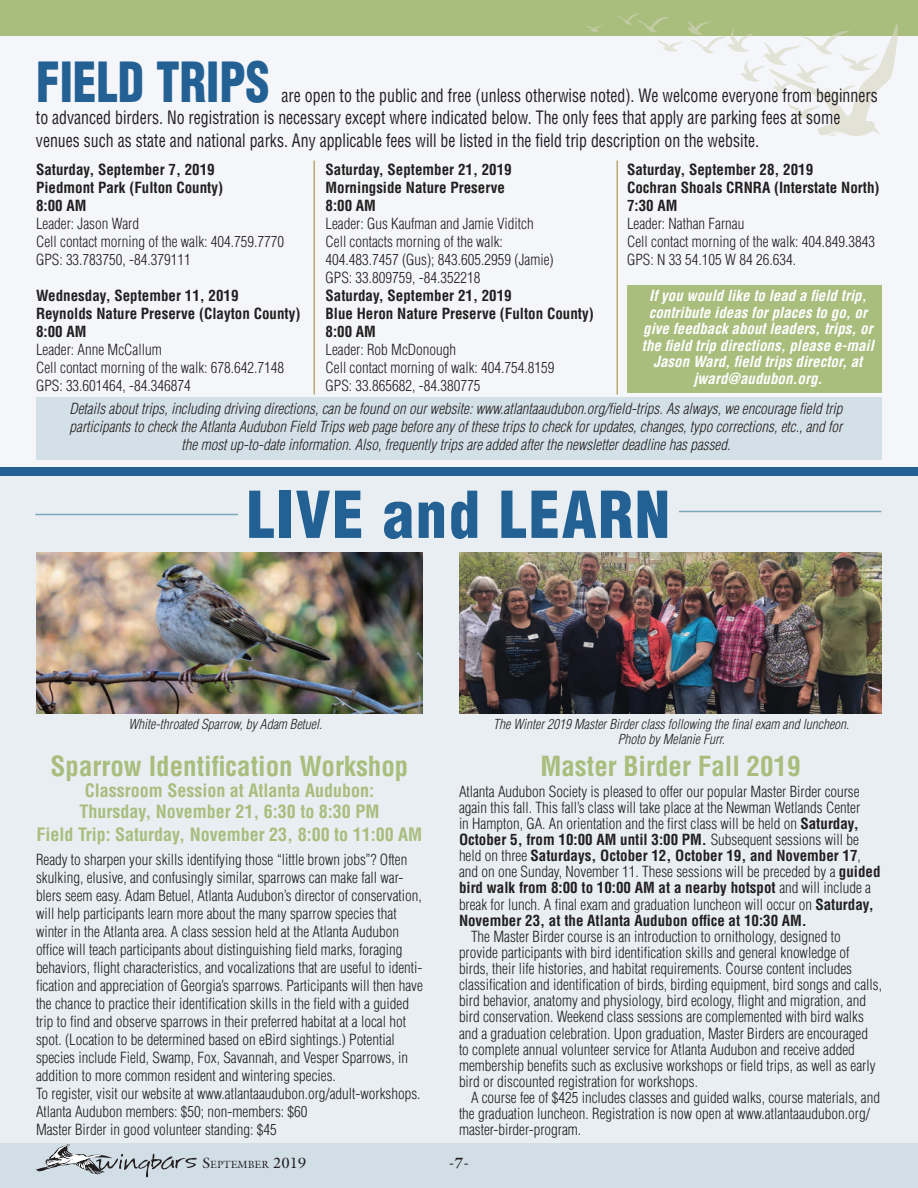
<style>
.page{position:relative;width:918px;height:1188px;background:#f4f6f9}
.page>*{position:absolute;margin:0;border:0;box-sizing:border-box;transform-origin:0 0}
.t1{font:900 condensed 63px "Helvetica";letter-spacing:.025em;color:#236194}
.t2{font:900 condensed 54px "Helvetica";color:#236194;scale:.88 1}
.t3{font:700 condensed 27px "Helvetica";color:#a9bd7d}
.t4{font:condensed 18px/22.5px "Helvetica";color:#231f20;scale:.88 1}
.t5{font:700 condensed 18px/21.8px "Helvetica";color:#a9bd7d;text-align:center}
.t6{font:300 condensed 15px/18px "Helvetica";color:#231f20}
.t7{font:italic 300 condensed 15px/18px "Helvetica";color:#231f20;text-align:center}
.t8{font:700 condensed 15px/18px "Helvetica";color:#231f20}
.t9{font:italic 700 condensed 15px/16.5px "Helvetica";color:#fff;text-align:center}
.t10{font:700 15px "Galliard";color:#231f20}
.t11{font:italic 300 condensed 13.5px/15px "Helvetica";color:#231f20;text-align:center}
.t12{font:10.5px "Galliard";color:#231f20}
.s1{font-weight:700}
.s2{font-size:15px}
</style>
<div class="page">
<div style="left:0;top:476px;width:918px;height:667px;background:#e8eef2"></div>
<div style="left:36px;top:398px;width:846px;height:62px;background:#d4e0e7"></div>
<div style="left:0;top:1143px;width:918px;height:45px;background:#d1dee6"></div>
<div style="left:0;top:0;width:918px;height:36px;background:#a9bd7d"></div>
<svg style="left:36px;top:1144px;width:161px;height:33px"></svg>
<svg style="left:587px;top:25px;width:15px;height:7px"></svg>
<svg style="left:618px;top:14px;width:280px;height:122px"></svg>
<hr style="left:314px;top:160px;width:1px;height:234px;background:#b9ab6f">
<div style="left:627px;top:285px;width:255px;height:108px;background:#a9bd7d"></div>
<div style="left:0;top:467px;width:918px;height:9px;background:#236194"></div>
<hr style="left:616px;top:160px;width:2px;height:234px;background:#b9ab6f">
<hr style="left:35px;top:514px;width:203px;height:1px;background:#7fa7bc">
<hr style="left:679px;top:511px;width:202px;height:1px;background:#7fa7bc">
<img style="left:36px;top:552px;width:387px;height:162px">
<img style="left:459px;top:552px;width:423px;height:162px">
<h2 class="t2" style="left:36px;top:48px;width:267px">FIELD TRIPS</h2>
<p class="t4" style="left:36px;top:84px;width:958px;text-indent:246px">are open to the public and free (unless otherwise noted). We welcome everyone from beginners to advanced birders. No registration is necessary except where indicated below. The only fees that apply are parking fees at some venues such as state and national parks. Any applicable fees will be listed in the field trip description on the website.</p>
<p class="t8" style="left:36px;top:161px;width:189px">Saturday, September 7, 2019<br>Piedmont Park (Fulton County)<br>8:00 AM</p>
<p class="t6" style="left:36px;top:215px;width:250px">Leader: Jason Ward<br>Cell contact morning of the walk: 404.759.7770<br>GPS: 33.783750, -84.379111</p>
<p class="t8" style="left:36px;top:287px;width:266px">Wednesday, September 11, 2019<br>Reynolds Nature Preserve (Clayton County)<br>8:00 AM</p>
<p class="t6" style="left:36px;top:341px;width:250px">Leader: Anne McCallum<br>Cell contact morning of the walk: 678.642.7148<br>GPS: 33.601464, -84.346874</p>
<p class="t8" style="left:326px;top:161px;width:188px">Saturday, September 21, 2019<br>Morningside Nature Preserve<br>8:00 AM</p>
<p class="t6" style="left:326px;top:215px;width:230px">Leader: Gus Kaufman and Jamie Viditch Cell contacts morning of the walk:<br>404.483.7457 (Gus); 843.605.2959 (Jamie)<br>GPS: 33.809759, -84.352218</p>
<p class="t8" style="left:326px;top:287px;width:270px">Saturday, September 21, 2019<br>Blue Heron Nature Preserve (Fulton County)<br>8:00 AM</p>
<p class="t6" style="left:326px;top:341px;width:231px">Leader: Rob McDonough<br>Cell contact morning of walk: 404.754.8159<br>GPS: 33.865682, -84.380775</p>
<p class="t8" style="left:627px;top:161px;width:254px">Saturday, September 28, 2019<br>Cochran Shoals CRNRA (Interstate North)<br>7:30 AM</p>
<p class="t6" style="left:627px;top:215px;width:250px">Leader: Nathan Farnau<br>Cell contact morning of the walk: 404.849.3843<br>GPS: N 33 54.105 W 84 26.634.</p>
<p class="t9" style="left:642px;top:288px;width:234px">If you would like to lead a field trip, contribute ideas for places to go, or give feedback about leaders, trips, or the field trip directions, please e-mail Jason Ward, field trips director, at jward@audubon.org.</p>
<p class="t7" style="left:69px;top:399px;width:775px">Details about trips, including driving directions, can be found on our website: www.atlantaaudubon.org/field-trips. As always, we encourage field trip participants to check the Atlanta Audubon Field Trips web page before any of these trips to check for updates, changes, typo corrections, etc., and for the most up-to-date information. Also, frequently trips are added after the newsletter deadline has passed.</p>
<h1 class="t1" style="left:247px;top:475px;width:425px">LIVE and LEARN</h1>
<p class="t11" style="left:129px;top:717px;width:195px">White-throated Sparrow, by Adam Betuel.</p>
<h3 class="t3" style="left:51px;top:749px;width:359px">Sparrow Identification Workshop</h3>
<p class="t5" style="left:37px;top:780px;width:387px">Classroom Session at Atlanta Audubon:<br>Thursday, November 21, 6:30 to 8:30 PM<br>Field Trip: Saturday, November 23, 8:00 to 11:00 AM</p>
<p class="t6" style="left:36px;top:850px;width:388px">Ready to sharpen your skills identifying those “little brown jobs”? Often skulking, elusive, and confusingly similar, sparrows can make fall war&shy;blers seem easy. Adam Betuel, Atlanta Audubon’s director of conservation, will help participants learn more about the many sparrow species that winter in the Atlanta area. A class session held at the Atlanta Audubon office will teach participants about distinguishing field marks, foraging behaviors, flight characteristics, and vocalizations that are useful to identi&shy;fication and appreciation of Georgia’s sparrows. Participants will then have the chance to practice their identification skills in the field with a guided trip to find and observe sparrows in their preferred habitat at a local hot spot. (Location to be determined based on eBird sightings.) Potential species include Field, Swamp, Fox, Savannah, and Vesper Sparrows, in addition to more common resident and wintering species.<br>To register, visit our website at www.atlantaaudubon.org/adult-workshops.<br>Atlanta Audubon members: $50; non-members: $60<br>Master Birder in good volunteer standing: $45</p>
<p class="t11" style="left:493px;top:717px;width:358px">The Winter 2019 Master Birder class following the final exam and luncheon.<br>Photo by Melanie Furr.</p>
<h3 class="t3" style="left:540px;top:749px;width:262px">Master Birder Fall 2019</h3>
<p class="t6" style="left:459px;top:783px;width:423px;line-height:16.2px">Atlanta Audubon Society is pleased to offer our popular Master Birder course again this fall. This fall’s class will take place at the Newman Wetlands Center<br>in Hampton, GA. An orientation and the first class will be held on <span class="s1">Saturday, October 5, from 10:00 AM until 3:00 PM.</span> Subsequent sessions will be held on three <span class="s1">Saturdays, October 12, October 19, and November 17</span>, and on one Sunday, November 11. These sessions will be preceded by a <span class="s1">guided bird walk from 8:00 to 10:00 AM at a nearby hotspot</span> and will include a break for lunch. A final exam and graduation luncheon will occur on <span class="s1">Saturday, November 23, at the Atlanta Audubon office at 10:30 AM.</span></p>
<p class="t6" style="left:459px;top:928px;width:425px;line-height:16.2px;text-indent:12px">The Master Birder course is an introduction to ornithology, designed to provide participants with bird identification skills and general knowledge of birds, their life histories, and habitat requirements. Course content includes classification and identification of birds, birding equipment, bird songs and calls, bird behavior, anatomy and physiology, bird ecology, flight and migration, and bird conservation. Weekend class sessions are complemented with bird walks and a graduation celebration. Upon graduation, Master Birders are encouraged<br>to complete annual volunteer service for Atlanta Audubon and receive added membership benefits such as exclusive workshops or field trips, as well as early bird or discounted registration for workshops.</p>
<p class="t6" style="left:459px;top:1089px;width:423px;line-height:16.2px;text-indent:12px">A course fee of $425 includes classes and guided walks, course materials, and the graduation luncheon. Registration is now open at www.atlantaaudubon.org/ master-birder-program.</p>
<p class="t12" style="left:202px;top:1158px;width:106px"><span class="s2">S</span>EPTEMBER <span class="s2">2019</span></p>
<p class="t10" style="left:449px;top:1153px;width:22px">-7-</p>
</div>
